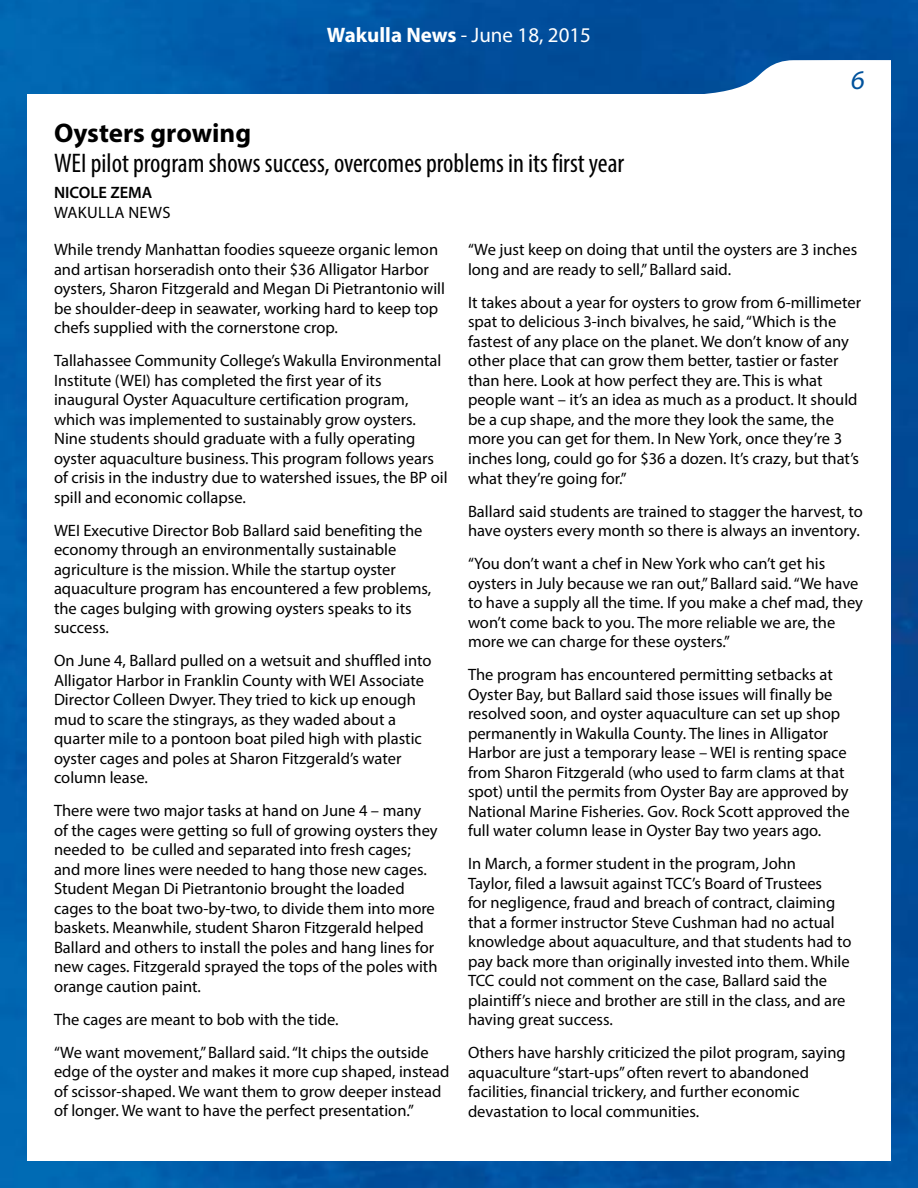
<style>
.page{position:relative;width:918px;height:1188px;background:#fff}
.page>*{position:absolute;margin:0;border:0;box-sizing:border-box;transform-origin:0 0}
.t1{font:condensed 27px "Myriad Pro";color:#000}
.t2{font:700 27px "Myriad Pro";color:#000}
.t3{font:27px "Myriad Pro";color:#00529c}
.t4{font:21px "Myriad Pro";color:#fff}
.t5{font:16.5px/19.5px "Myriad Pro";color:#000}
.t6{font:16.5px "Myriad Pro";letter-spacing:.02em;color:#000}
.t7{font:600 16.5px "Myriad Pro";color:#000}
.s1{font-weight:700}
</style>
<div class="page">
<img style="left:0;top:0;width:918px;height:1188px">
<div style="left:27px;top:94px;width:864px;height:1067px;background:#fff"></div>
<svg style="left:626px;top:60px;width:265px;height:34px"></svg>
<p class="t4" style="left:327px;top:22px;width:266px"><span class="s1">Wakulla News</span> - June 18, 2015</p>
<h1 class="t2" style="left:54px;top:115px;width:199px">Oysters growing</h1>
<h1 class="t1" style="left:54px;top:147px;width:572px">WEI pilot program shows success, overcomes problems in its first year</h1>
<p class="t7" style="left:54px;top:182px;width:100px">NICOLE ZEMA</p>
<p class="t6" style="left:54px;top:202px;width:118px">WAKULLA NEWS</p>
<h1 class="t3" style="left:850px;top:64px;width:19px">6</h1>
<p class="t5" style="left:54px;top:240px;width:393px">While trendy Manhattan foodies squeeze organic lemon and artisan horseradish onto their $36 Alligator Harbor oysters, Sharon Fitzgerald and Megan Di Pietrantonio will be shoulder-deep in seawater, working hard to keep top chefs supplied with the cornerstone crop.</p>
<p class="t5" style="left:54px;top:351px;width:395px">Tallahassee Community College’s Wakulla Environmental Institute (WEI) has completed the first year of its inaugural Oyster Aquaculture certification program, which was implemented to sustainably grow oysters.<br>Nine students should graduate with a fully operating oyster aquaculture business. This program follows years of crisis in the industry due to watershed issues, the BP oil spill and economic collapse.</p>
<p class="t5" style="left:54px;top:520px;width:379px">WEI Executive Director Bob Ballard said benefiting the economy through an environmentally sustainable agriculture is the mission. While the startup oyster aquaculture program has encountered a few problems, the cages bulging with growing oysters speaks to its success.</p>
<p class="t5" style="left:54px;top:651px;width:379px">On June 4, Ballard pulled on a wetsuit and shuffled into Alligator Harbor in Franklin County with WEI Associate Director Colleen Dwyer. They tried to kick up enough mud to scare the stingrays, as they waded about a quarter mile to a pontoon boat piled high with plastic oyster cages and poles at Sharon Fitzgerald’s water column lease.</p>
<p class="t5" style="left:54px;top:801px;width:385px">There were two major tasks at hand on June 4 – many of the cages were getting so full of growing oysters they needed to be culled and separated into fresh cages; and more lines were needed to hang those new cages.<br>Student Megan Di Pietrantonio brought the loaded cages to the boat two-by-two, to divide them into more baskets. Meanwhile, student Sharon Fitzgerald helped Ballard and others to install the poles and hang lines for new cages. Fitzgerald sprayed the tops of the poles with orange caution paint.</p>
<p class="t5" style="left:54px;top:1003px;width:376px;line-height:33px">The cages are meant to bob with the tide.<br>“We want movement,” Ballard said. “It chips the outside</p>
<p class="t5" style="left:54px;top:1062px;width:397px">edge of the oyster and makes it more cup shaped, instead of scissor-shaped. We want them to grow deeper instead of longer. We want to have the perfect presentation.”</p>
<p class="t5" style="left:468px;top:240px;width:391px">“We just keep on doing that until the oysters are 3 inches long and are ready to sell,” Ballard said.</p>
<p class="t5" style="left:468px;top:292px;width:395px">It takes about a year for oysters to grow from 6-millimeter spat to delicious 3-inch bivalves, he said, “Which is the fastest of any place on the planet. We don’t know of any other place that can grow them better, tastier or faster than here. Look at how perfect they are. This is what people want – it’s an idea as much as a product. It should be a cup shape, and the more they look the same, the more you can get for them. In New York, once they’re 3 inches long, could go for $36 a dozen. It’s crazy, but that’s what they’re going for.”</p>
<p class="t5" style="left:468px;top:501px;width:396px">Ballard said students are trained to stagger the harvest, to have oysters every month so there is always an inventory.</p>
<p class="t5" style="left:468px;top:553px;width:397px">“You don’t want a chef in New York who can’t get his oysters in July because we ran out,” Ballard said. “We have to have a supply all the time. If you make a chef mad, they won’t come back to you. The more reliable we are, the more we can charge for these oysters.”</p>
<p class="t5" style="left:468px;top:664px;width:383px">The program has encountered permitting setbacks at Oyster Bay, but Ballard said those issues will finally be resolved soon, and oyster aquaculture can set up shop permanently in Wakulla County. The lines in Alligator Harbor are just a temporary lease – WEI is renting space from Sharon Fitzgerald (who used to farm clams at that spot) until the permits from Oyster Bay are approved by National Marine Fisheries. Gov. Rock Scott approved the full water column lease in Oyster Bay two years ago.</p>
<p class="t5" style="left:468px;top:854px;width:385px">In March, a former student in the program, John<br>Taylor, filed a lawsuit against TCC’s Board of Trustees<br>for negligence, fraud and breach of contract, claiming that a former instructor Steve Cushman had no actual knowledge about aquaculture, and that students had to pay back more than originally invested into them. While TCC could not comment on the case, Ballard said the plaintiff’s niece and brother are still in the class, and are having great success.</p>
<p class="t5" style="left:468px;top:1043px;width:379px">Others have harshly criticized the pilot program, saying aquaculture “start-ups” often revert to abandoned facilities, financial trickery, and further economic devastation to local communities.</p>
</div>
